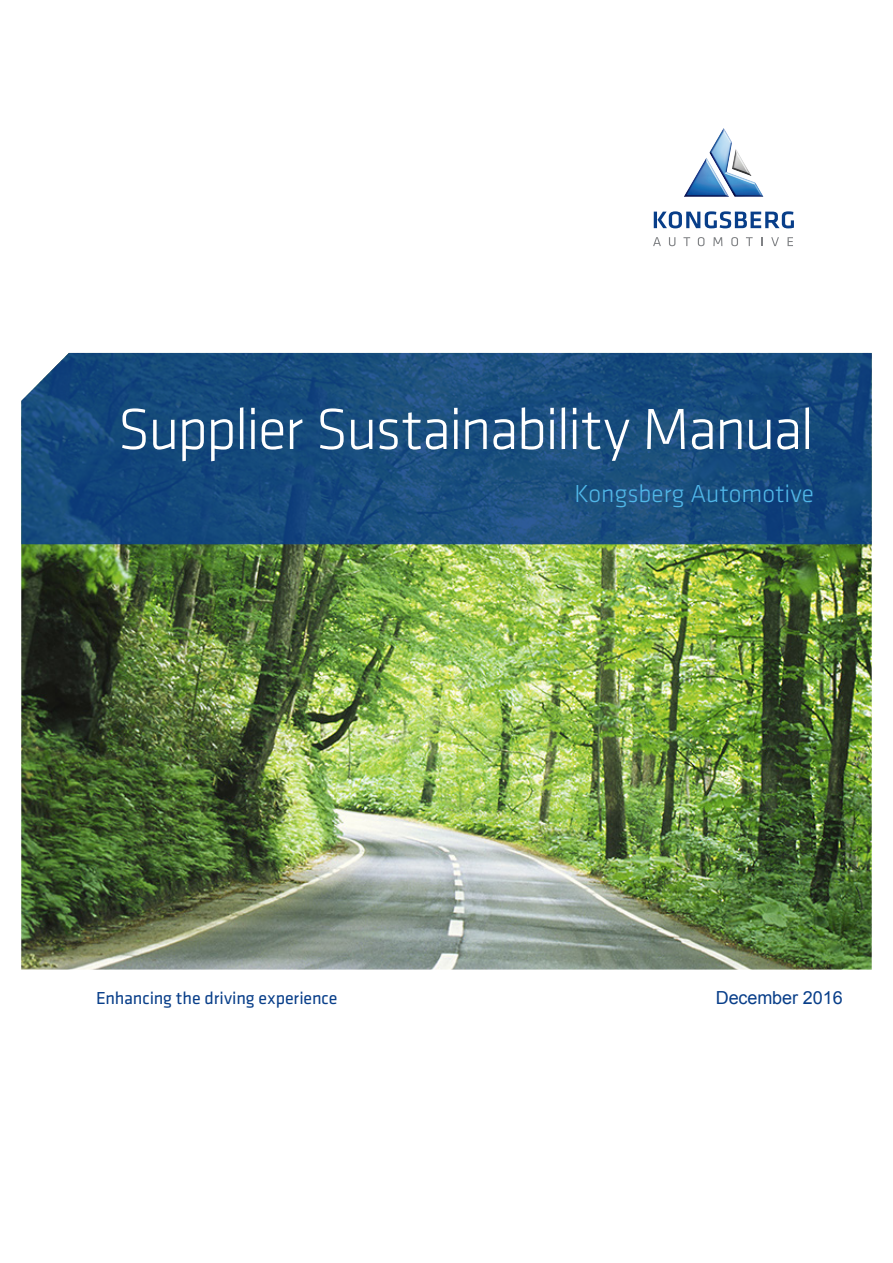
<style>
.page{position:relative;width:893px;height:1263px;background:#fff}
.page>*{position:absolute;margin:0;border:0;box-sizing:border-box;transform-origin:0 0}
.t1{font:300 60px "Klavika";letter-spacing:-.035em;color:#fff}
.t2{font:300 25.5px "Klavika";color:#50b7e8}
.t3{font:18px "Klavika";letter-spacing:-.005em;color:#083e89}
.t4{font:18px "Arial";letter-spacing:-.005em;color:#083e89}
</style>
<div class="page">
<img style="left:21px;top:544px;width:851px;height:425px">
<svg style="left:21px;top:353px;width:851px;height:191px;background:#194c7e"></svg>
<svg style="left:653px;top:237px;width:8px;height:9px"></svg>
<svg style="left:669px;top:237px;width:6px;height:9px"></svg>
<svg style="left:683px;top:237px;width:7px;height:9px"></svg>
<svg style="left:698px;top:237px;width:6px;height:9px"></svg>
<svg style="left:713px;top:237px;width:9px;height:9px"></svg>
<svg style="left:731px;top:237px;width:7px;height:9px"></svg>
<svg style="left:746px;top:237px;width:7px;height:9px"></svg>
<svg style="left:771px;top:237px;width:8px;height:9px"></svg>
<svg style="left:787px;top:237px;width:6px;height:9px"></svg>
<svg style="left:654px;top:211px;width:140px;height:17px"></svg>
<img style="left:684px;top:128px;width:79px;height:69px">
<p class="t1" style="left:118px;top:393px;width:698px">Supplier Sustainability Manual</p>
<p class="t3" style="left:96px;top:986px;width:243px">Enhancing the driving experience</p>
<p class="t2" style="left:575px;top:478px;width:241px">Kongsberg Automotive</p>
<p class="t4" style="left:716px;top:986px;width:128px">December 2016</p>
</div>
